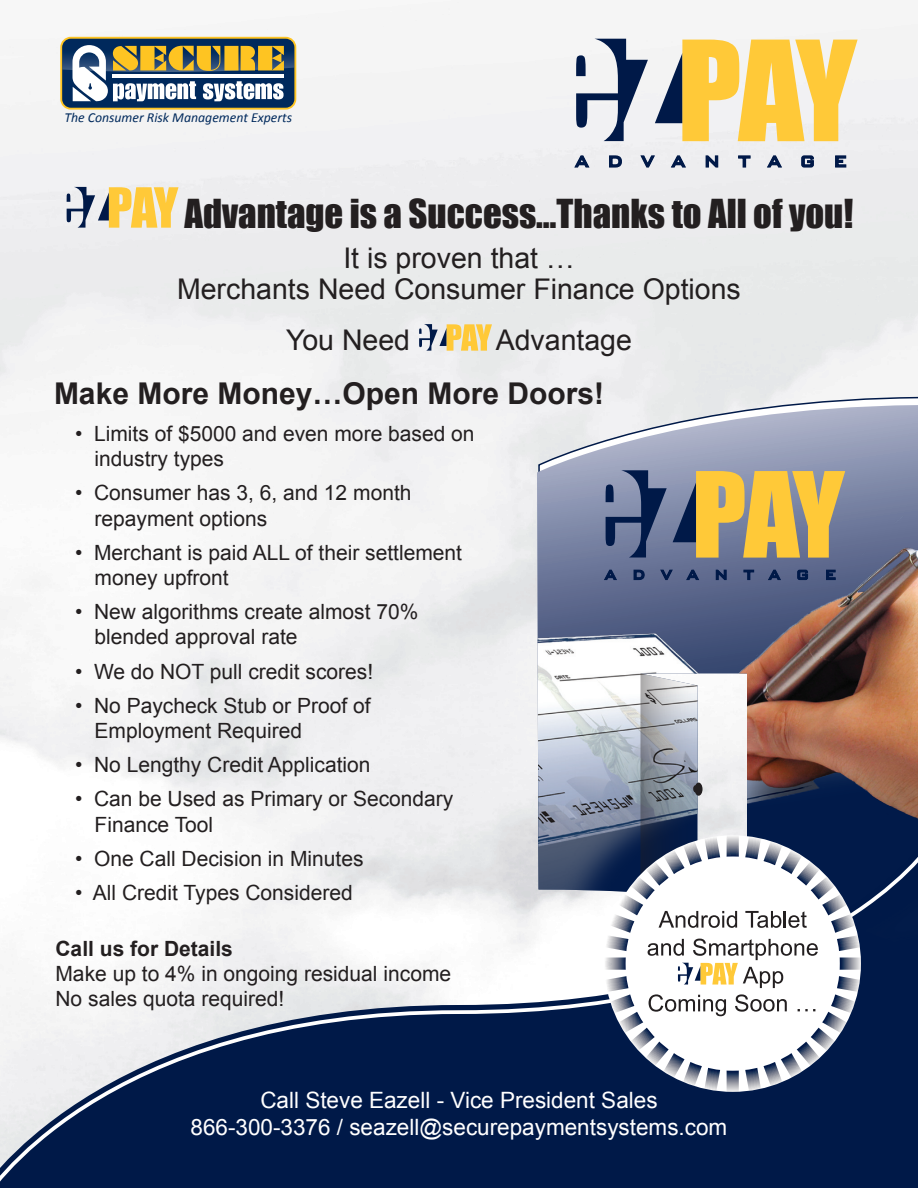
<style>
.page{position:relative;width:918px;height:1188px;background:#fff}
.page>*{position:absolute;margin:0;border:0;box-sizing:border-box;transform-origin:0 0}
.t1{font:36.75px "Impact";color:#231f20}
.t2{font:700 30px "Arial";color:#231f20}
.t3{font:28.5px/31.5px "Arial";color:#231f20;text-align:center}
.t4{font:22.5px/27px "Arial";color:#fff;text-align:center}
.t5{font:21px/25.2px "Arial";color:#231f20}
.t6{font:700 21px "Arial";color:#231f20}
.t7{font:italic 13.8px "Calibri";color:#00295c}
</style>
<div class="page">
<svg style="left:538px;top:396px;width:380px;height:9px"></svg>
<svg style="left:537px;top:405px;width:381px;height:54px"></svg>
<svg style="left:0;top:846px;width:918px;height:342px;fill:#001948"></svg>
<img style="left:537px;top:459px;width:381px;height:494px">
<svg style="left:604px;top:835px;width:257px;height:257px"></svg>
<div style="left:627px;top:858px;width:211px;height:211px;background:#fff;border-radius:50%"></div>
<svg style="left:659px;top:911px;width:78px;height:17px"></svg>
<svg style="left:745px;top:911px;width:62px;height:17px"></svg>
<svg style="left:649px;top:994px;width:77px;height:22px"></svg>
<svg style="left:735px;top:994px;width:52px;height:18px"></svg>
<svg style="left:798px;top:1009px;width:17px;height:2px"></svg>
<div style="left:695px;top:783px;width:8px;height:13px;background:#231f20;border-radius:50%"></div>
<svg style="left:640px;top:674px;width:58px;height:217px;background:#8f97a4"></svg>
<svg style="left:576px;top:39px;width:72px;height:102px"></svg>
<svg style="left:655px;top:40px;width:203px;height:101px"></svg>
<svg style="left:573px;top:155px;width:17px;height:13px"></svg>
<svg style="left:609px;top:155px;width:13px;height:13px"></svg>
<svg style="left:639px;top:155px;width:17px;height:13px"></svg>
<svg style="left:670px;top:155px;width:17px;height:13px"></svg>
<svg style="left:705px;top:155px;width:14px;height:14px"></svg>
<svg style="left:738px;top:155px;width:13px;height:13px"></svg>
<svg style="left:766px;top:155px;width:17px;height:13px"></svg>
<svg style="left:801px;top:155px;width:13px;height:13px"></svg>
<svg style="left:835px;top:155px;width:12px;height:13px"></svg>
<svg style="left:606px;top:470px;width:61px;height:88px;background:#566589"></svg>
<svg style="left:673px;top:471px;width:172px;height:87px;background:#c4a85d"></svg>
<svg style="left:603px;top:569px;width:15px;height:12px"></svg>
<svg style="left:633px;top:569px;width:12px;height:11px"></svg>
<svg style="left:660px;top:569px;width:14px;height:12px"></svg>
<svg style="left:685px;top:569px;width:15px;height:12px"></svg>
<svg style="left:715px;top:569px;width:12px;height:12px"></svg>
<svg style="left:743px;top:569px;width:12px;height:11px"></svg>
<svg style="left:767px;top:569px;width:15px;height:12px"></svg>
<svg style="left:797px;top:569px;width:11px;height:11px"></svg>
<svg style="left:826px;top:569px;width:10px;height:11px"></svg>
<svg style="left:419px;top:324px;width:73px;height:27px;background:#d8c48c"></svg>
<svg style="left:67px;top:187px;width:111px;height:41px"></svg>
<svg style="left:648px;top:939px;width:170px;height:49px"></svg>
<div style="left:60px;top:37px;width:236px;height:73px;border:4px solid #fec422;border-radius:9px"></div>
<div style="left:62px;top:39px;width:232px;height:69px;background:#00295c;border-radius:9px"></div>
<svg style="left:62px;top:43px;width:232px;height:58px"></svg>
<p class="t7" style="left:64px;top:108px;width:229px">The Consumer Risk Management Experts</p>
<h1 class="t1" style="left:184px;top:185px;width:670px">Advantage is a Success…Thanks to All of you!</h1>
<h3 class="t3" style="left:177px;top:242px;width:565px">It is proven that …<br>Merchants Need Consumer Finance Options</h3>
<h3 class="t3" style="left:286px;top:325px;width:126px">You Need</h3>
<h3 class="t3" style="left:496px;top:325px;width:138px">Advantage</h3>
<h2 class="t2" style="left:54px;top:373px;width:552px">Make More Money…Open More Doors!</h2>
<p class="t5" style="left:95px;top:421px;width:382px;text-indent:-20px">• Limits of $5000 and even more based on industry types</p>
<p class="t5" style="left:95px;top:481px;width:319px;text-indent:-20px">• Consumer has 3, 6, and 12 month repayment options</p>
<p class="t5" style="left:95px;top:540px;width:369px;text-indent:-20px">• Merchant is paid ALL of their settlement money upfront</p>
<p class="t5" style="left:95px;top:600px;width:325px;text-indent:-20px">• New algorithms create almost 70% blended approval rate</p>
<p class="t5" style="left:75px;top:659px;width:300px">• We do NOT pull credit scores!</p>
<p class="t5" style="left:95px;top:693px;width:278px;text-indent:-20px">• No Paycheck Stub or Proof of<br>Employment Required</p>
<p class="t5" style="left:75px;top:753px;width:297px">• No Lengthy Credit Application</p>
<p class="t5" style="left:95px;top:787px;width:360px;text-indent:-20px">• Can be Used as Primary or Secondary<br>Finance Tool</p>
<p class="t5" style="left:75px;top:846px;width:290px">• One Call Decision in Minutes</p>
<p class="t5" style="left:75px;top:880px;width:279px">• All Credit Types Considered</p>
<p class="t6" style="left:56px;top:934px;width:179px">Call us for Details</p>
<p class="t5" style="left:56px;top:961px;width:397px">Make up to 4% in ongoing residual income<br>No sales quota required!</p>
<p class="t4" style="left:191px;top:1087px;width:538px">Call Steve Eazell - Vice President Sales<br>866-300-3376 / seazell@securepaymentsystems.com</p>
</div>
